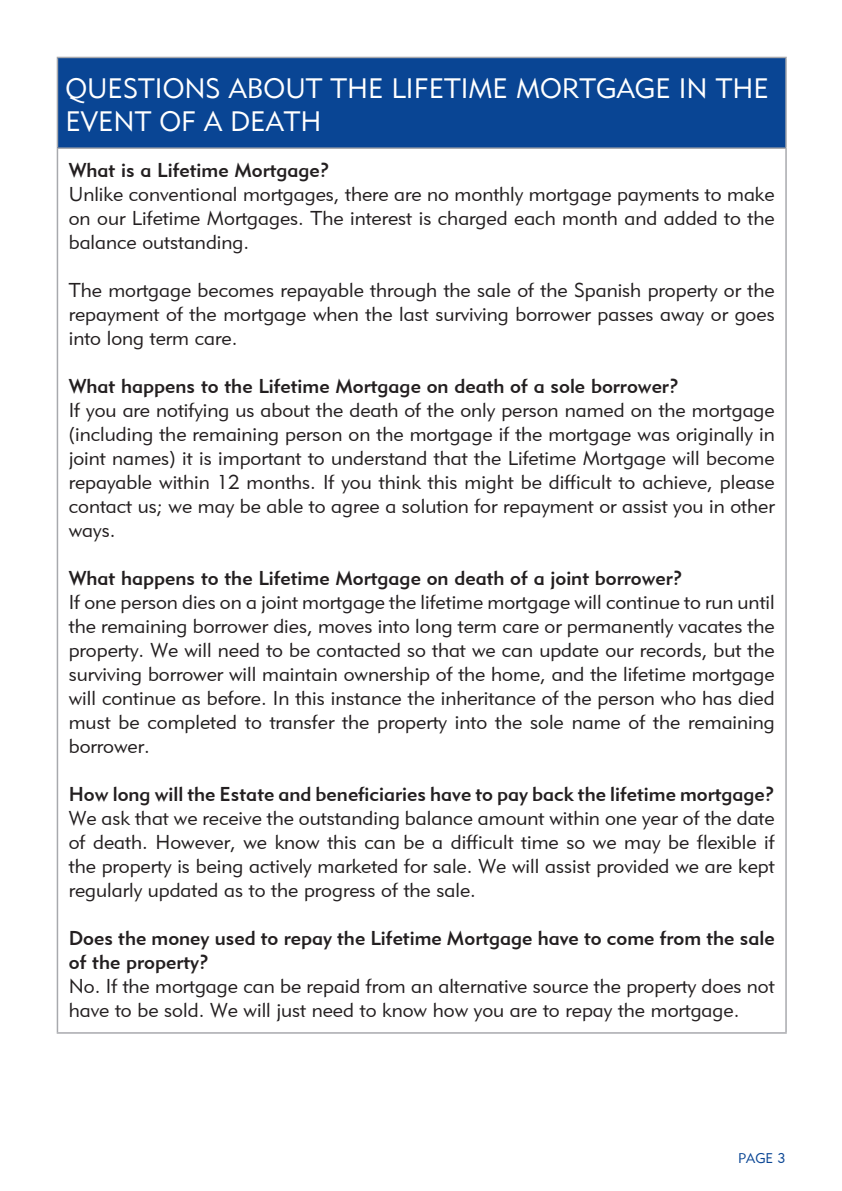
<style>
.page{position:relative;width:842px;height:1191px;background:#fff}
.page>*{position:absolute;margin:0;border:0;box-sizing:border-box;transform-origin:0 0}
.t1{font:28px/33.6px "Geometric 415 BT Lite A";color:#fff}
.t2{font:20px/24px "Geometric 415 BT Lite A";color:#231f20;text-align:justify}
.t3{font:20px/24px "Geometric 415 BT Medium A";color:#231f20}
.t4{font:14px "Geometric 415 BT Lite A";color:#094594}
</style>
<div class="page">
<div style="left:57px;top:57px;width:729px;height:91px;background:#094594"></div>
<hr style="left:57px;top:57px;width:730px;height:1px;background:#a8a9ad">
<hr style="left:57px;top:58px;width:1px;height:89px;background:#a8a9ad">
<hr style="left:785px;top:58px;width:2px;height:89px;background:#a8a9ad">
<hr style="left:57px;top:147px;width:730px;height:2px;background:#a8a9ad">
<hr style="left:57px;top:149px;width:1px;height:883px;background:#a8a9ad">
<hr style="left:785px;top:149px;width:2px;height:883px;background:#a8a9ad">
<hr style="left:57px;top:1032px;width:730px;height:1px;background:#a8a9ad">
<h1 class="t1" style="left:65px;top:71px;width:705px">QUESTIONS ABOUT THE LIFETIME MORTGAGE IN THE<br>EVENT OF A DEATH</h1>
<p class="t3" style="left:69px;top:157px;width:262px">What is a Lifetime Mortgage?</p>
<p class="t2" style="left:69px;top:181px;width:707px">Unlike conventional mortgages, there are no monthly mortgage payments to make on our Lifetime Mortgages. The interest is charged each month and added to the balance outstanding.</p>
<p class="t2" style="left:69px;top:277px;width:707px">The mortgage becomes repayable through the sale of the Spanish property or the repayment of the mortgage when the last surviving borrower passes away or goes into long term care.</p>
<p class="t3" style="left:69px;top:373px;width:611px">What happens to the Lifetime Mortgage on death of a sole borrower?</p>
<p class="t2" style="left:69px;top:397px;width:707px">If you are notifying us about the death of the only person named on the mortgage (including the remaining person on the mortgage if the mortgage was originally in joint names) it is important to understand that the Lifetime Mortgage will become repayable within 12 months. If you think this might be difficult to achieve, please contact us; we may be able to agree a solution for repayment or assist you in other ways.</p>
<p class="t3" style="left:69px;top:565px;width:615px">What happens to the Lifetime Mortgage on death of a joint borrower?</p>
<p class="t2" style="left:69px;top:589px;width:707px">If one person dies on a joint mortgage the lifetime mortgage will continue to run until the remaining borrower dies, moves into long term care or permanently vacates the property. We will need to be contacted so that we can update our records, but the surviving borrower will maintain ownership of the home, and the lifetime mortgage will continue as before. In this instance the inheritance of the person who has died must be completed to transfer the property into the sole name of the remaining borrower.</p>
<p class="t3" style="left:69px;top:781px;width:707px">How long will the Estate and beneficiaries have to pay back the lifetime mortgage?</p>
<p class="t2" style="left:69px;top:805px;width:707px">We ask that we receive the outstanding balance amount within one year of the date of death. However, we know this can be a difficult time so we may be flexible if the property is being actively marketed for sale. We will assist provided we are kept regularly updated as to the progress of the sale.</p>
<p class="t3" style="left:69px;top:925px;width:707px">Does the money used to repay the Lifetime Mortgage have to come from the sale of the property?</p>
<p class="t2" style="left:69px;top:973px;width:707px">No. If the mortgage can be repaid from an alternative source the property does not have to be sold. We will just need to know how you are to repay the mortgage.</p>
<p class="t4" style="left:738px;top:1149px;width:49px">PAGE 3</p>
</div>
